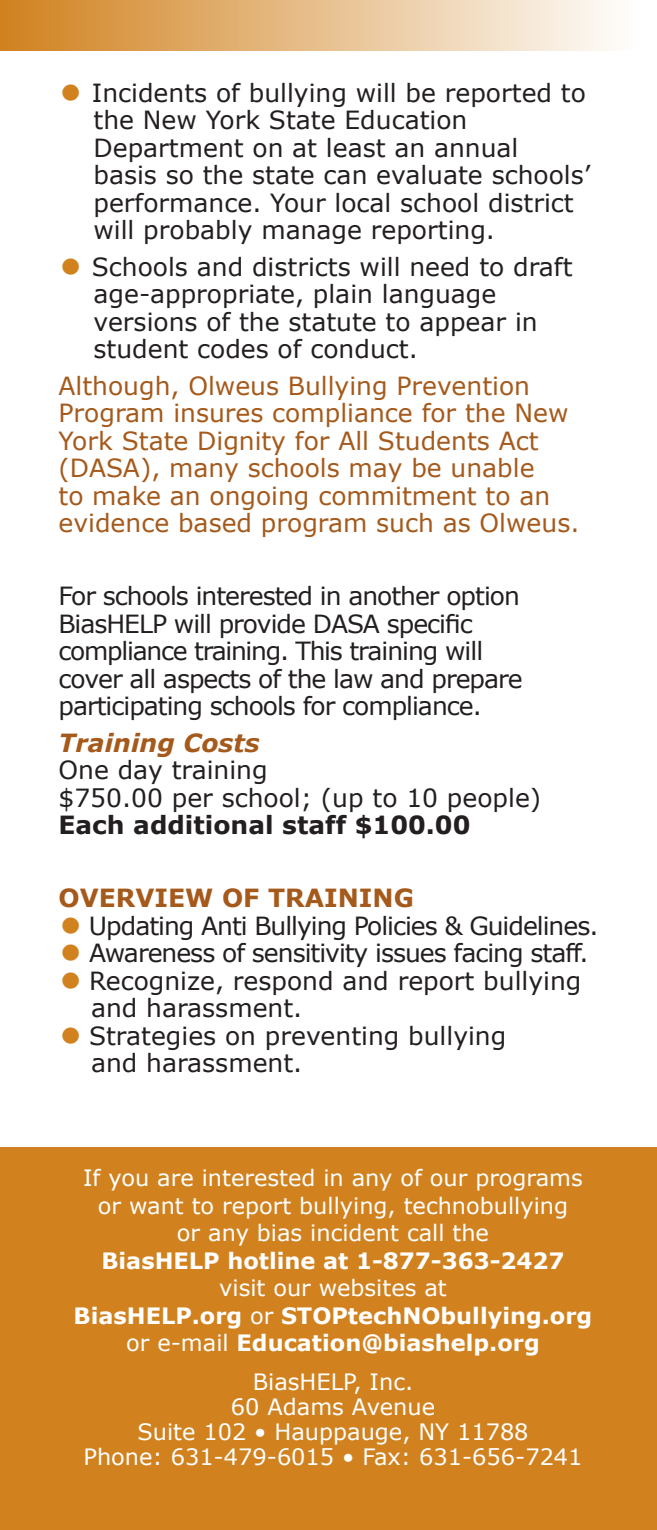
<style>
.page{position:relative;width:657px;height:1530px;background:#fff}
.page>*{position:absolute;margin:0;border:0;box-sizing:border-box;transform-origin:0 0}
.t1{font:25px/27.5px "Verdana";color:#231f20}
.t2{font:25px/27.5px "Verdana";letter-spacing:-.04em;color:#231f20}
.t3{font:25px/27.5px "Verdana";color:#a55a1c}
.t4{font:700 25px "Verdana";color:#a55a1c}
.t5{font:22.5px/27.5px "Verdana";color:#fff;text-align:center}
.s1{font-size:45px;color:#d1821f}
.s2{font-weight:700;font-style:italic;color:#a55a1c}
.s3{font-weight:700}
</style>
<div class="page">
<div style="left:0;top:1148px;width:657px;height:382px;background:#d1821f"></div>
<div style="left:0;top:0;width:635px;height:50px;background:linear-gradient(to right,#d0811e,#fefefd)"></div>
<p class="t1" style="left:94px;top:78px;width:499px;text-indent:-35px"><span class="s1">•</span> Incidents of bullying will be reported to the New York State Education Department on at least an annual<br>basis so the state can evaluate schools’ performance. Your local school district will probably manage reporting.</p>
<p class="t1" style="left:94px;top:252px;width:481px;text-indent:-35px"><span class="s1">•</span> Schools and districts will need to draft age-appropriate, plain language versions of the statute to appear in student codes of conduct.</p>
<p class="t3" style="left:58px;top:371px;width:522px">Although, Olweus Bullying Prevention Program insures compliance for the New York State Dignity for All Students Act (DASA), many schools may be unable<br>to make an ongoing commitment to an evidence based program such as Olweus.</p>
<p class="t2" style="left:58px;top:582px;width:466px">For schools interested in another option BiasHELP will provide DASA specific compliance training. This training will cover all aspects of the law and prepare participating schools for compliance.</p>
<p class="t1" style="left:58px;top:728px;width:484px"><span class="s2">Training Costs<br></span>One day training<br>$750.00 per school; (up to 10 people)<br><span class="s3">Each additional staff $100.00</span></p>
<p class="t4" style="left:58px;top:882px;width:357px">OVERVIEW OF TRAINING</p>
<p class="t2" style="left:58px;top:911px;width:541px"><span class="s1">•</span> Updating Anti Bullying Policies &amp; Guidelines.</p>
<p class="t2" style="left:58px;top:939px;width:532px"><span class="s1">•</span> Awareness of sensitivity issues facing staff.</p>
<p class="t1" style="left:91px;top:966px;width:492px;text-indent:-33px"><span class="s1">•</span> Recognize, respond and report bullying and harassment.</p>
<p class="t1" style="left:91px;top:1021px;width:417px;text-indent:-33px"><span class="s1">•</span> Strategies on preventing bullying and harassment.</p>
<p class="t5" style="left:74px;top:1163px;width:520px">If you are interested in any of our programs or want to report bullying, technobullying<br>or any bias incident call the<br><span class="s3">BiasHELP hotline at 1-877-363-2427<br></span>visit our websites at<br><span class="s3">BiasHELP.org</span> or <span class="s3">STOPtechNObullying.org </span>or e-mail <span class="s3">Education@biashelp.org</span></p>
<p class="t5" style="left:253px;top:1367px;width:162px">BiasHELP, Inc.</p>
<p class="t5" style="left:231px;top:1392px;width:206px">60 Adams Avenue</p>
<p class="t5" style="left:137px;top:1417px;width:393px">Suite 102 • Hauppauge, NY 11788</p>
<p class="t5" style="left:83px;top:1442px;width:501px">Phone: 631-479-6015 • Fax: 631-656-7241</p>
</div>
